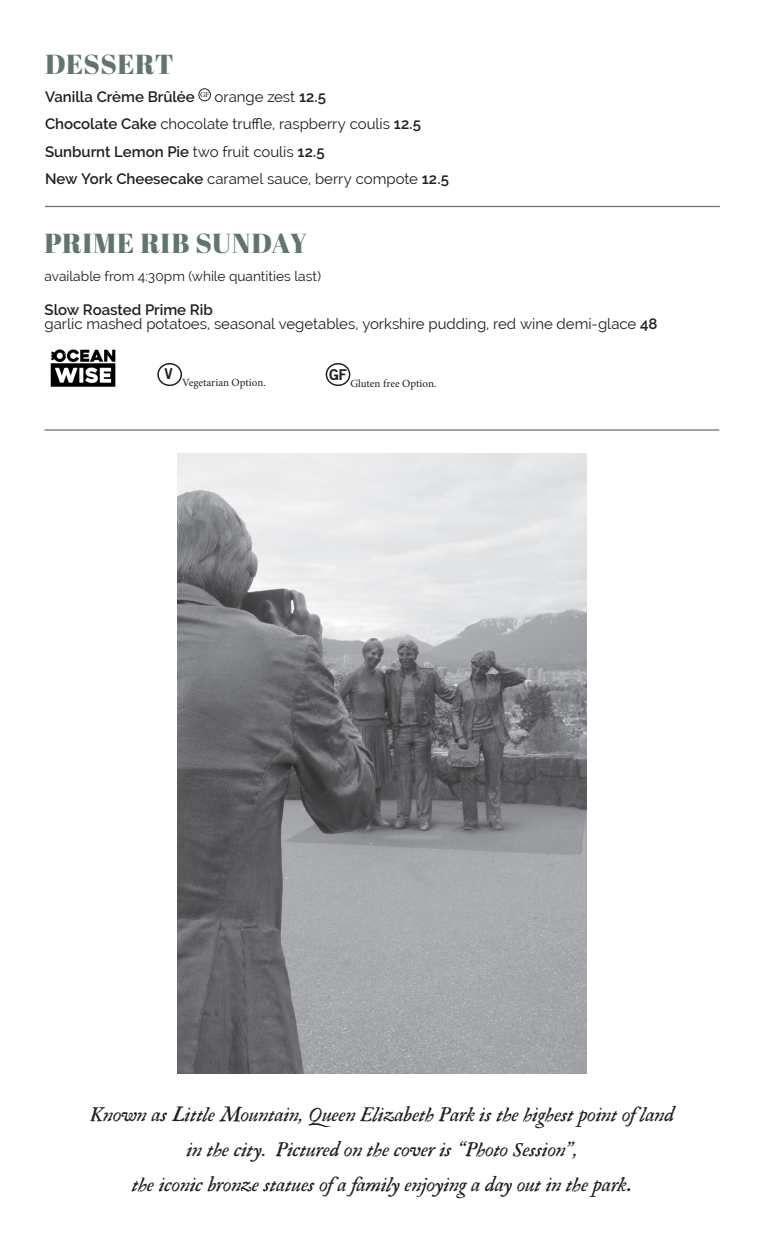
<style>
.page{position:relative;width:765px;height:1260px;background:#fff}
.page>*{position:absolute;margin:0;border:0;box-sizing:border-box;transform-origin:0 0}
.Menu_Subheads{font:27.5px "Abril Fatface";letter-spacing:.015em;color:#5f756e}
.t1{font:italic 20px/35px "Regula Old Face";letter-spacing:-.015em;color:#231f20;text-align:center}
.Menu_Subheads-2{font:15px/27.5px "Raleway";letter-spacing:-.005em;color:#231f20}
.Menu_Subheads-3{font:600 15px "Raleway";letter-spacing:-.005em;color:#231f20}
.wine_body_copy{font:15px "Trade Gothic LT Std Bd 2";color:#231f20}
.Menu_Subheads-4{font:13.75px "Raleway";color:#231f20}
.t2{font:11px "Minion Pro";color:#231f20}
.wine_body_copy-2{font:7.5px "Minion Pro";color:#231f20}
.s1{font-weight:600}
.s2{font-size:25px}
</style>
<div class="page">
<hr style="left:45px;top:206px;width:675px;height:1px;background:#5f756e">
<div style="left:198px;top:88px;width:13px;height:13px;border:1px solid #231f20;border-radius:50%"></div>
<hr style="left:44px;top:429px;width:675px;height:2px;background:#5f756e">
<img style="left:177px;top:453px;width:410px;height:620px">
<img style="left:50px;top:349px;width:66px;height:38px">
<div style="left:157px;top:363px;width:25px;height:23px;border:1px solid #231f20;border-radius:50%"></div>
<div style="left:326px;top:363px;width:24px;height:23px;border:1px solid #231f20;border-radius:50%"></div>
<p class="Menu_Subheads" style="left:45px;top:45px;width:130px">DESSERT</p>
<p class="Menu_Subheads-3" style="left:45px;top:88px;width:151px">Vanilla Crème Brûlée</p>
<p class="wine_body_copy-2" style="left:200px;top:90px;width:10px">GF</p>
<p class="Menu_Subheads-2" style="left:45px;top:83px;width:406px;text-indent:170px">orange zest <span class="s1">12.5<br>Chocolate Cake</span> chocolate truffle, raspberry coulis <span class="s1">12.5<br>Sunburnt Lemon Pie</span> two fruit coulis <span class="s1">12.5<br>New York Cheesecake</span> caramel sauce, berry compote <span class="s1">12.5</span></p>
<p class="Menu_Subheads" style="left:45px;top:224px;width:264px">PRIME RIB SUNDAY</p>
<p class="Menu_Subheads-4" style="left:45px;top:268px;width:278px">available from 4:30pm (while quantities last)</p>
<p class="Menu_Subheads-2" style="left:45px;top:303px;width:614px;line-height:13.8px"><span class="s1">Slow Roasted Prime Rib<br></span>garlic mashed potatoes, seasonal vegetables, yorkshire pudding, red wine demi-glace <span class="s1">48</span></p>
<p class="wine_body_copy" style="left:165px;top:364px;width:10px">V</p>
<p class="t2" style="left:182px;top:375px;width:85px">Vegetarian Option.</p>
<p class="wine_body_copy" style="left:329px;top:366px;width:19px">GF</p>
<p class="t2" style="left:350px;top:376px;width:88px">Gluten free Option.</p>
<p class="t1" style="left:91px;top:1096px;width:585px">Known as Little Mountain, Queen Elizabeth Park is the highest point ofland in the city. Pictured on the cover is “Photo Session”,<br>the iconic bronze statues ofa family enjoying a day out in the park<span class="s2">.</span></p>
</div>
